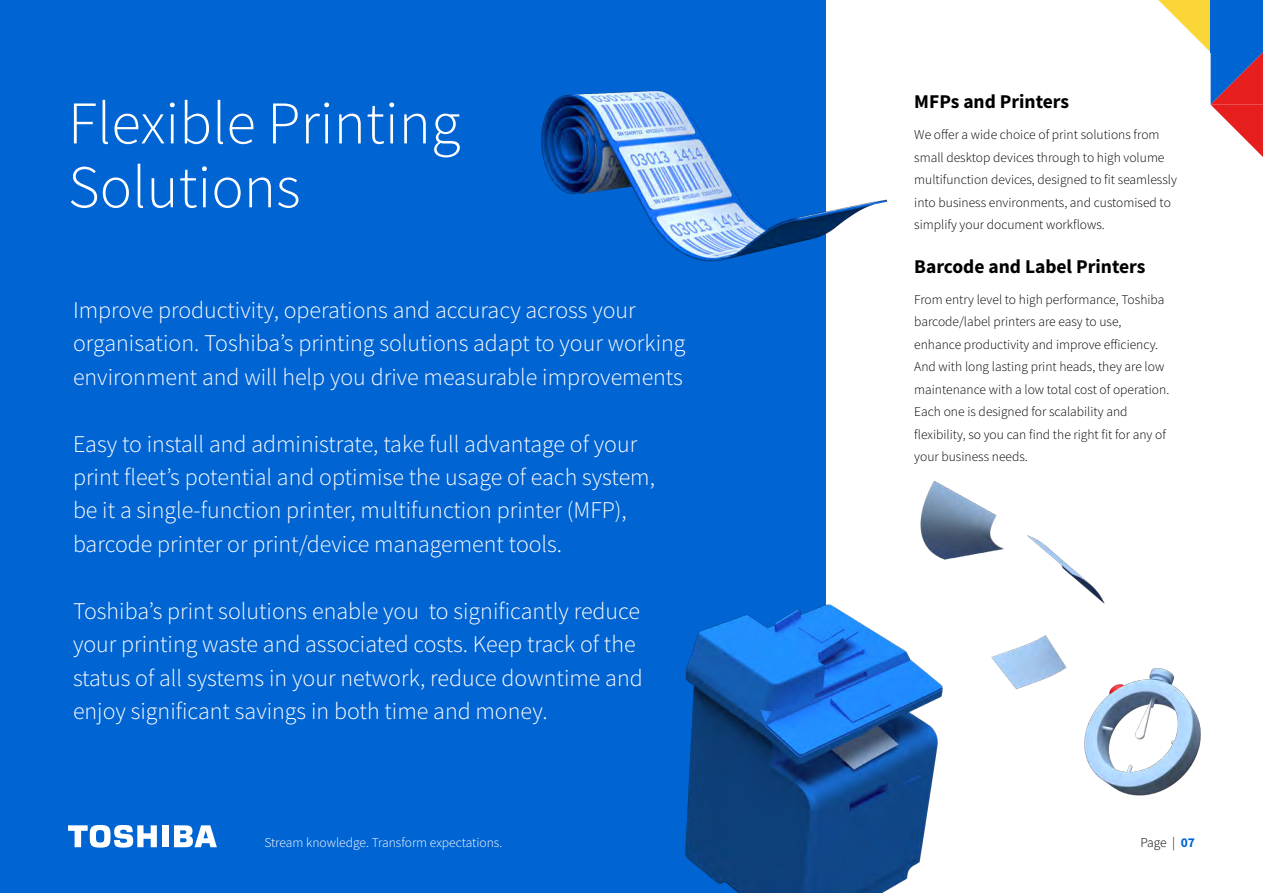
<style>
.page{position:relative;width:1263px;height:893px;background:#fff}
.page>*{position:absolute;margin:0;border:0;box-sizing:border-box;transform-origin:0 0}
.t1{font:300 60.6px/63.9px "Toshiba Sans";color:#fff}
.t2{font:300 24px/33.5px "Toshiba Sans";color:#fff}
.t3{font:700 19.5px "Toshiba Sans";color:#000}
.t4{font:300 13.5px/22.5px "Toshiba Sans";color:#000}
.t5{font:300 13.5px "Toshiba Sans";color:#fff}
.s1{font-weight:700;color:#0064d2}
</style>
<div class="page">
<div style="left:0;top:0;width:826px;height:893px;background:#0064d2"></div>
<svg style="left:1158px;top:0;width:105px;height:157px"></svg>
<img style="left:541px;top:90px;width:347px;height:172px">
<div style="left:162px;top:825px;width:6px;height:22px;background:#fff"></div>
<svg style="left:174px;top:825px;width:43px;height:22px"></svg>
<svg style="left:68px;top:825px;width:89px;height:23px"></svg>
<img style="left:685px;top:480px;width:420px;height:413px">
<img style="left:1045px;top:628px;width:156px;height:195px">
<h1 class="t1" style="left:68px;top:91px;width:394px">Flexible Printing<br>Solutions</h1>
<p class="t3" style="left:914px;top:88px;width:156px">MFPs and Printers</p>
<p class="t4" style="left:914px;top:123px;width:264px">We offer a wide choice of print solutions from small desktop devices through to high volume multifunction devices, designed to fit seamlessly into business environments, and customised to simplify your document workflows.</p>
<p class="t3" style="left:914px;top:253px;width:233px">Barcode and Label Printers</p>
<p class="t4" style="left:914px;top:288px;width:256px">From entry level to high performance, Toshiba barcode/label printers are easy to use, enhance productivity and improve efficiency.<br>And with long lasting print heads, they are low maintenance with a low total cost of operation.<br>Each one is designed for scalability and flexibility, so you can find the right fit for any of your business needs.</p>
<p class="t2" style="left:73px;top:293px;width:614px">Improve productivity, operations and accuracy across your organisation. Toshiba’s printing solutions adapt to your working environment and will help you drive measurable improvements</p>
<p class="t2" style="left:73px;top:427px;width:583px">Easy to install and administrate, take full advantage of your print fleet’s potential and optimise the usage of each system, be it a single-function printer, multifunction printer (MFP), barcode printer or print/device management tools.</p>
<p class="t2" style="left:73px;top:594px;width:571px">Toshiba’s print solutions enable you to significantly reduce your printing waste and associated costs. Keep track of the status of all systems in your network, reduce downtime and enjoy significant savings in both time and money.</p>
<p class="t5" style="left:264px;top:834px;width:239px">Stream knowledge. Transform expectations.</p>
<p class="t4" style="left:1140px;top:831px;width:56px">Page | <span class="s1">07</span></p>
</div>
